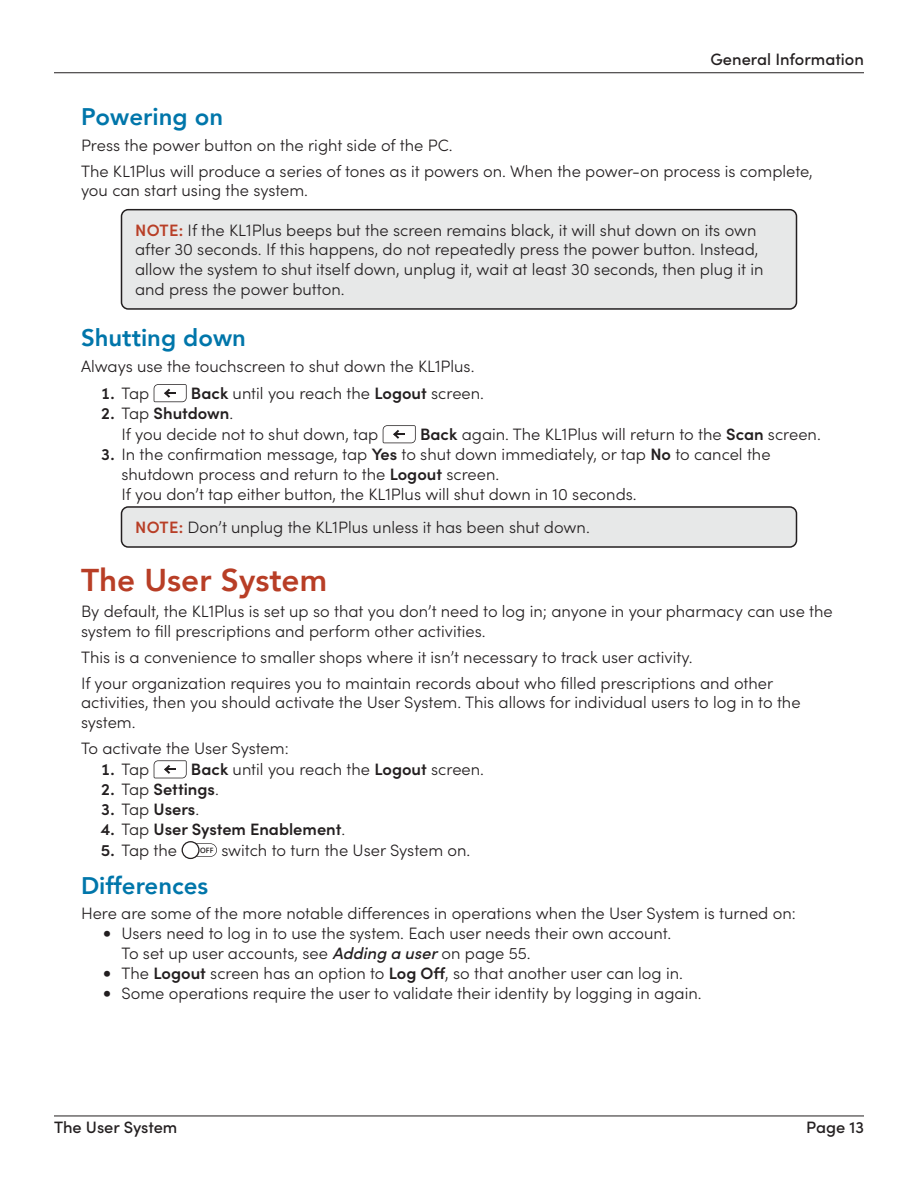
<style>
.page{position:relative;width:918px;height:1188px;background:#fff}
.page>*{position:absolute;margin:0;border:0;box-sizing:border-box;transform-origin:0 0}
.t1{font:800 31.5px "Avenir";color:#b83e26}
.t2{font:800 24px "Avenir";color:#0076aa}
.Sidebar_one-liner_END_OF_SECTION{font:300 16.5px/19.8px "Sofia Pro";color:#231f20}
.Body{font:300 16.5px/19.8px "Sofia Pro";color:#231f20}
.List_paragraph{font:300 16.5px "Sofia Pro";color:#231f20}
.List_Lead{font:300 16.5px "Sofia Pro";color:#231f20}
.t3{font:600 16.5px "Sofia Pro";color:#231f20}
.Sidebar_one-line_IN_LIST_END_OF_SECTION{font:300 16.5px "Sofia Pro";color:#231f20}
.t4{font:500 16.5px "Sofia Pro";color:#231f20}
.t5{font:600 7.5px "Segoe UI";color:#231f20}
.s1{font-size:17.1px}
.s2{font-weight:600;color:#b83e26}
.s3{font-weight:600}
.s4{font-weight:300}
.s5{font-weight:500;font-style:italic}
</style>
<div class="page">
<hr style="left:54px;top:1116px;width:810px;height:1px;background:#231f20">
<hr style="left:54px;top:72px;width:810px;height:1px;background:#231f20">
<div style="left:122px;top:210px;width:674px;height:99px;background:#e7e8e8;border-radius:7px"></div>
<div style="left:121px;top:209px;width:676px;height:101px;border:2px solid #231f20;border-radius:7px"></div>
<div style="left:122px;top:507px;width:674px;height:40px;background:#e7e8e8;border-radius:7px"></div>
<div style="left:121px;top:506px;width:676px;height:42px;border:2px solid #231f20;border-radius:7px"></div>
<svg style="left:154px;top:384px;width:33px;height:18px"></svg>
<svg style="left:383px;top:425px;width:33px;height:18px"></svg>
<svg style="left:154px;top:760px;width:33px;height:18px"></svg>
<svg style="left:182px;top:841px;width:35px;height:18px"></svg>
<p class="t4" style="left:710px;top:47px;width:155px">General Information</p>
<h3 class="t2" style="left:81px;top:98px;width:144px">Powering on</h3>
<p class="Body" style="left:81px;top:134px;width:373px">Press the power button on the right side of the PC.</p>
<p class="Body" style="left:81px;top:160px;width:733px">The KL<span class="s1">1</span>Plus will produce a series of tones as it powers on. When the power-on process is complete, you can start using the system.</p>
<p class="Sidebar_one-liner_END_OF_SECTION" style="left:135px;top:219px;width:630px"><span class="s2">NOTE:</span> If the KL<span class="s1">1</span>Plus beeps but the screen remains black, it will shut down on its own after 30 seconds. If this happens, do not repeatedly press the power button. Instead, allow the system to shut itself down, unplug it, wait at least 30 seconds, then plug it in and press the power button.</p>
<h3 class="t2" style="left:81px;top:319px;width:166px">Shutting down</h3>
<p class="Body" style="left:81px;top:355px;width:395px">Always use the touchscreen to shut down the KL<span class="s1">1</span>Plus.</p>
<p class="Sidebar_one-liner_END_OF_SECTION" style="left:101px;top:383px;width:50px"><span class="s3">1.</span> Tap</p>
<p class="Sidebar_one-liner_END_OF_SECTION" style="left:191px;top:383px;width:295px"><span class="s3">Back</span> until you reach the <span class="s3">Logout</span> screen.</p>
<p class="t3" style="left:101px;top:401px;width:134px">2. <span class="s4">Tap</span> Shutdown<span class="s4">.</span></p>
<p class="List_paragraph" style="left:122px;top:423px;width:258px">If you decide not to shut down, tap</p>
<p class="List_paragraph" style="left:420px;top:423px;width:402px"><span class="s3">Back</span> again. The KL<span class="s1">1</span>Plus will return to the <span class="s3">Scan</span> screen.</p>
<p class="Sidebar_one-liner_END_OF_SECTION" style="left:122px;top:443px;width:651px;text-indent:-21px"><span class="s3">3.</span> In the confirmation message, tap <span class="s3">Yes</span> to shut down immediately, or tap <span class="s3">No</span> to cancel the shutdown process and return to the <span class="s3">Logout</span> screen.</p>
<p class="List_paragraph" style="left:122px;top:482px;width:517px">If you don’t tap either button, the KL<span class="s1">1</span>Plus will shut down in 10 seconds.</p>
<p class="Sidebar_one-line_IN_LIST_END_OF_SECTION" style="left:135px;top:515px;width:456px"><span class="s2">NOTE:</span> Don’t unplug the KL<span class="s1">1</span>Plus unless it has been shut down.</p>
<h2 class="t1" style="left:81px;top:556px;width:248px">The User System</h2>
<p class="Body" style="left:81px;top:601px;width:753px">By default, the KL<span class="s1">1</span>Plus is set up so that you don’t need to log in; anyone in your pharmacy can use the system to fill prescriptions and perform other activities.</p>
<p class="Body" style="left:81px;top:646px;width:613px">This is a convenience to smaller shops where it isn’t necessary to track user activity.</p>
<p class="Body" style="left:81px;top:672px;width:721px">If your organization requires you to maintain records about who filled prescriptions and other activities, then you should activate the User System. This allows for individual users to log in to the system.</p>
<p class="List_Lead" style="left:81px;top:736px;width:209px">To activate the User System:</p>
<p class="Sidebar_one-liner_END_OF_SECTION" style="left:101px;top:759px;width:50px"><span class="s3">1.</span> Tap</p>
<p class="Sidebar_one-liner_END_OF_SECTION" style="left:191px;top:759px;width:295px"><span class="s3">Back</span> until you reach the <span class="s3">Logout</span> screen.</p>
<p class="t3" style="left:101px;top:777px;width:119px">2. <span class="s4">Tap</span> Settings<span class="s4">.</span></p>
<p class="t3" style="left:101px;top:797px;width:100px">3. <span class="s4">Tap</span> Users<span class="s4">.</span></p>
<p class="t3" style="left:101px;top:817px;width:246px">4. <span class="s4">Tap</span> User System Enablement<span class="s4">.</span></p>
<p class="Sidebar_one-liner_END_OF_SECTION" style="left:101px;top:839px;width:78px"><span class="s3">5.</span> Tap the</p>
<p class="t5" style="left:200px;top:843px;width:15px">OFF</p>
<p class="Sidebar_one-liner_END_OF_SECTION" style="left:221px;top:839px;width:251px">switch to turn the User System on.</p>
<h3 class="t2" style="left:81px;top:867px;width:129px">Differences</h3>
<p class="List_Lead" style="left:81px;top:902px;width:716px">Here are some of the more notable differences in operations when the User System is turned on:</p>
<p class="Sidebar_one-liner_END_OF_SECTION" style="left:122px;top:923px;width:551px">Users need to log in to use the system. Each user needs their own account.</p>
<p class="List_paragraph" style="left:122px;top:941px;width:411px">To set up user accounts, see <span class="s5">Adding a user</span> on page 55.</p>
<p class="Sidebar_one-liner_END_OF_SECTION" style="left:122px;top:962px;width:563px">The <span class="s3">Logout</span> screen has an option to <span class="s3">Log Off</span>, so that another user can log in.</p>
<p class="Sidebar_one-liner_END_OF_SECTION" style="left:122px;top:982px;width:582px">Some operations require the user to validate their identity by logging in again.</p>
<p class="t4" style="left:54px;top:1115px;width:125px">The User System</p>
<p class="t4" style="left:806px;top:1115px;width:59px">Page 13</p>
</div>
